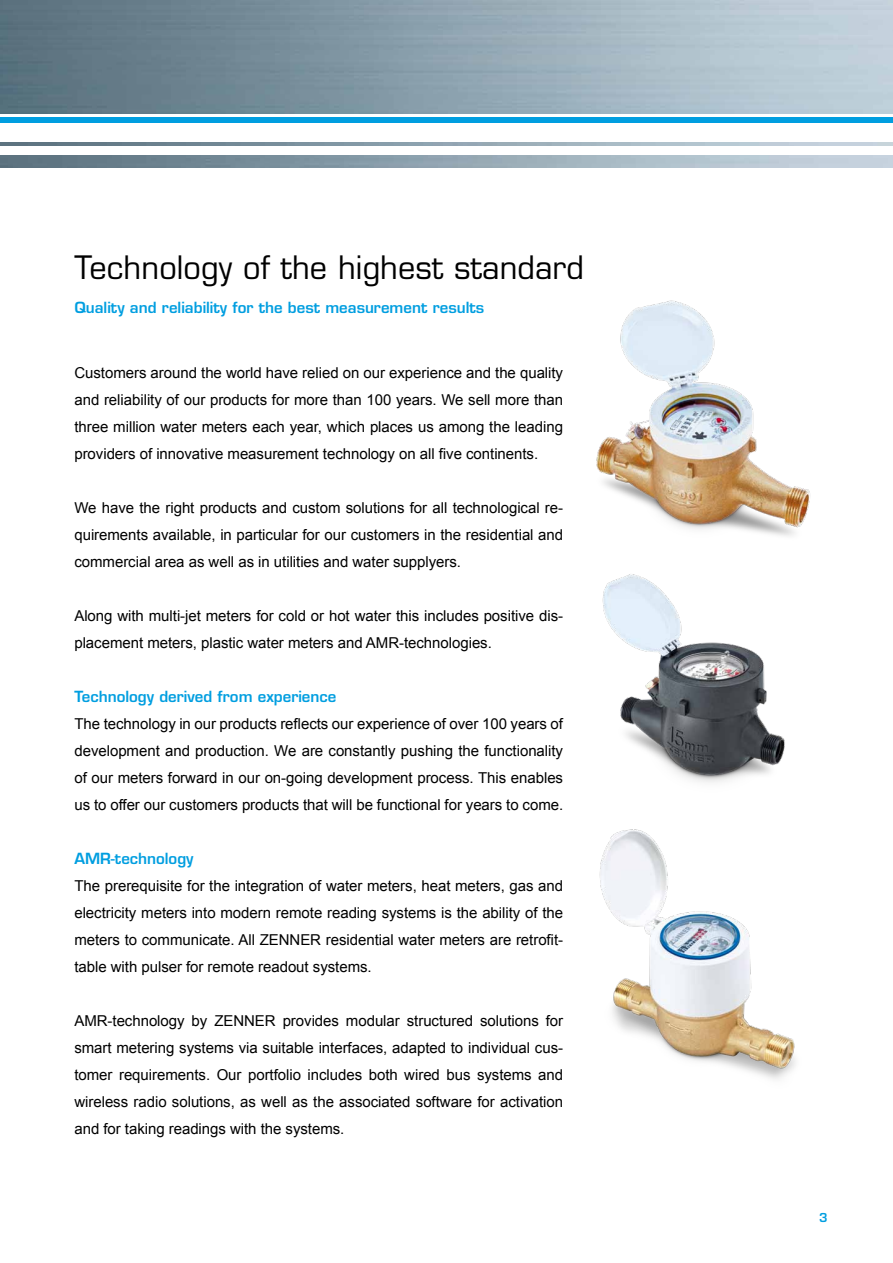
<style>
.page{position:relative;width:893px;height:1263px;background:#fff}
.page>*{position:absolute;margin:0;border:0;box-sizing:border-box;transform-origin:0 0}
.t1{font:31.5px "Eurostile LT Std";letter-spacing:.005em;color:#000}
.t2{font:15px/27px "Arial";letter-spacing:-.005em;color:#000;text-align:justify}
.t3{font:600 15px "Eurostile LT Std";color:#009ee0}
.t4{font:600 12px "Eurostile LT Std";color:#009ee0}
</style>
<div class="page">
<img style="left:0;top:0;width:893px;height:113px">
<img style="left:0;top:155px;width:893px;height:13px">
<img style="left:1px;top:142px;width:892px;height:4px">
<div style="left:0;top:117px;width:893px;height:6px;background:#009ee0"></div>
<img style="left:602px;top:574px;width:183px;height:209px">
<img style="left:599px;top:829px;width:197px;height:250px">
<img style="left:596px;top:300px;width:214px;height:236px">
<h1 class="t1" style="left:74px;top:248px;width:511px">Technology of the highest standard</h1>
<p class="t3" style="left:74px;top:298px;width:411px">Quality and reliability for the best measurement results</p>
<p class="t2" style="left:74px;top:359px;width:490px">Customers around the world have relied on our experience and the quality and reliability of our products for more than 100 years. We sell more than three million water meters each year, which places us among the leading providers of innovative measurement technology on all five continents.</p>
<p class="t2" style="left:74px;top:494px;width:490px">We have the right products and custom solutions for all technological re&shy;quirements available, in particular for our customers in the residential and commercial area as well as in utilities and water supplyers.</p>
<p class="t2" style="left:74px;top:602px;width:490px">Along with multi-jet meters for cold or hot water this includes positive dis&shy;placement meters, plastic water meters and AMR-technologies.</p>
<p class="t3" style="left:74px;top:687px;width:263px">Technology derived from experience</p>
<p class="t2" style="left:74px;top:710px;width:490px">The technology in our products reflects our experience of over 100 years of development and production. We are constantly pushing the functionality of our meters forward in our on-going development process. This enables us to offer our customers products that will be functional for years to come.</p>
<p class="t3" style="left:74px;top:849px;width:121px">AMR-technology</p>
<p class="t2" style="left:74px;top:872px;width:490px">The prerequisite for the integration of water meters, heat meters, gas and electricity meters into modern remote reading systems is the ability of the meters to communicate. All ZENNER residential water meters are retrofit&shy;table with pulser for remote readout systems.</p>
<p class="t2" style="left:74px;top:1007px;width:490px">AMR-technology by ZENNER provides modular structured solutions for smart metering systems via suitable interfaces, adapted to individual cus&shy;tomer requirements. Our portfolio includes both wired bus systems and wireless radio solutions, as well as the associated software for activation and for taking readings with the systems.</p>
<p class="t4" style="left:819px;top:1210px;width:10px">3</p>
</div>
